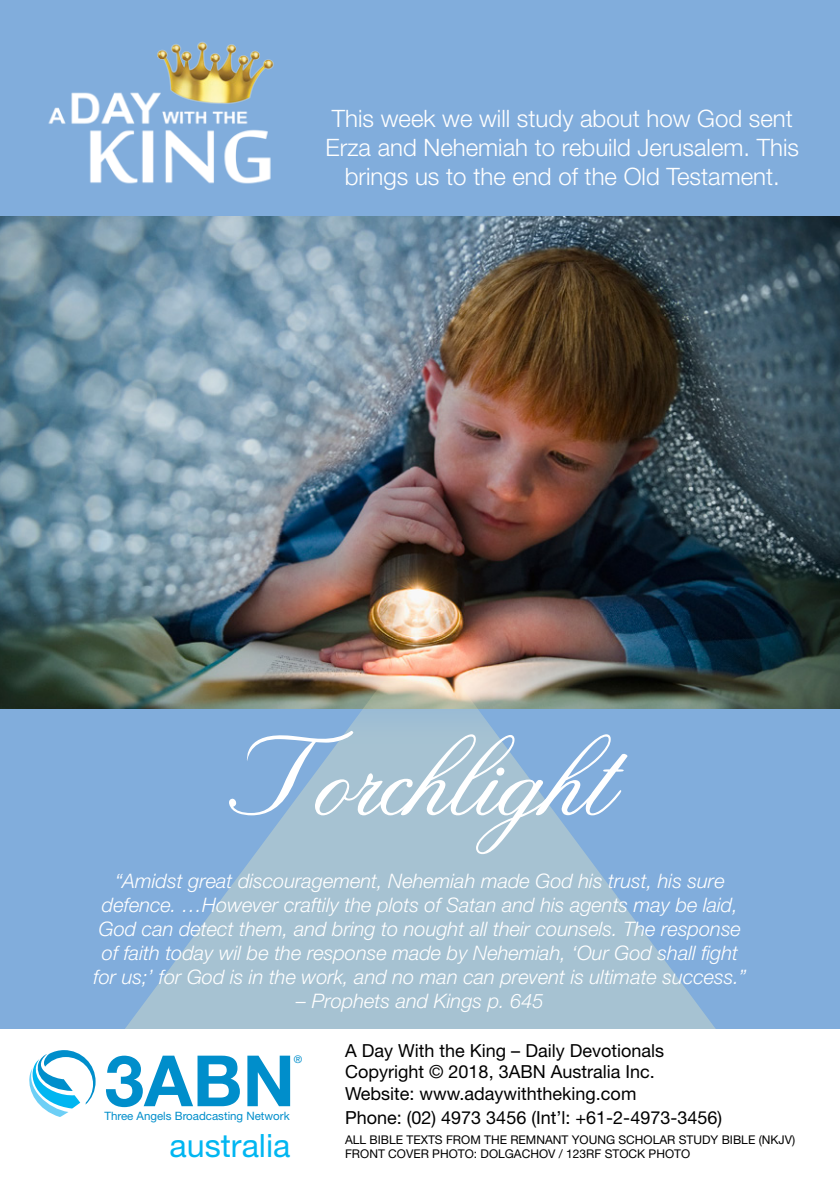
<style>
.page{position:relative;width:840px;height:1191px;background:#fff}
.page>*{position:absolute;margin:0;border:0;box-sizing:border-box;transform-origin:0 0}
.t1{font:120px "Venezio";color:#fff}
.t2{font:700 70.8px "Helvetica Neue";color:#008ecb}
.t3{font:32.2px "Helvetica Neue";color:#00b6f1}
.t4{font:300 24px/28.8px "Helvetica Neue LT Pro";color:#fff;text-align:center}
.t5{font:italic 300 20px/24px "Helvetica Neue LT Pro";color:#fff;text-align:center}
.t6{font:18px "Helvetica Neue LT Pro";color:#000}
.t7{font:12px "Helvetica Neue LT Pro";color:#000}
.t8{font:11.4px "Helvetica Neue LT Pro";color:#008ecb}
.t9{font:10.6px "Helvetica Neue LT Pro";color:#008ecb}
</style>
<div class="page">
<div style="left:0;top:0;width:839px;height:1028px;background:#81addc"></div>
<img style="left:0;top:216px;width:839px;height:493px">
<svg style="left:29px;top:1050px;width:66px;height:67px"></svg>
<img style="left:48px;top:41px;width:226px;height:143px">
<img style="left:109px;top:631px;width:622px;height:397px">
<p class="t4" style="left:325px;top:104px;width:475px">This week we will study about how God sent<br>Erza and Nehemiah to rebuild Jerusalem. This brings us to the end of the Old Testament.</p>
<h1 class="t1" style="left:229px;top:716px;width:384px">Torchlight</h1>
<p class="t5" style="left:93px;top:869px;width:654px">“Amidst great discouragement, Nehemiah made God his trust, his sure defence. …However craftily the plots of Satan and his agents may be laid, God can detect them, and bring to nought all their counsels. The response of faith today wil be the response made by Nehemiah, ‘Our God shall fight for us;’ for God is in the work, and no man can prevent is ultimate success.”</p>
<p class="t5" style="left:296px;top:989px;width:249px">– Prophets and Kings p. 645</p>
<h2 class="t2" style="left:105px;top:1037px;width:192px">3ABN</h2>
<p class="t9" style="left:294px;top:1052px;width:10px">®</p>
<p class="t8" style="left:104px;top:1109px;width:187px">Three Angels Broadcasting Network</p>
<h3 class="t3" style="left:169px;top:1126px;width:122px">australia</h3>
<p class="t6" style="left:345px;top:1039px;width:320px">A Day With the King – Daily Devotionals</p>
<p class="t6" style="left:345px;top:1060px;width:311px">Copyright © 2018, 3ABN Australia Inc.</p>
<p class="t6" style="left:345px;top:1082px;width:292px">Website: www.adaywiththeking.com</p>
<p class="t6" style="left:345px;top:1106px;width:378px">Phone: (02) 4973 3456 (Int’l: +61-2-4973-3456)</p>
<p class="t7" style="left:345px;top:1132px;width:451px">ALL BIBLE TEXTS FROM THE REMNANT YOUNG SCHOLAR STUDY BIBLE (NKJV)</p>
<p class="t7" style="left:345px;top:1146px;width:346px">FRONT COVER PHOTO: DOLGACHOV / 123RF STOCK PHOTO</p>
</div>
